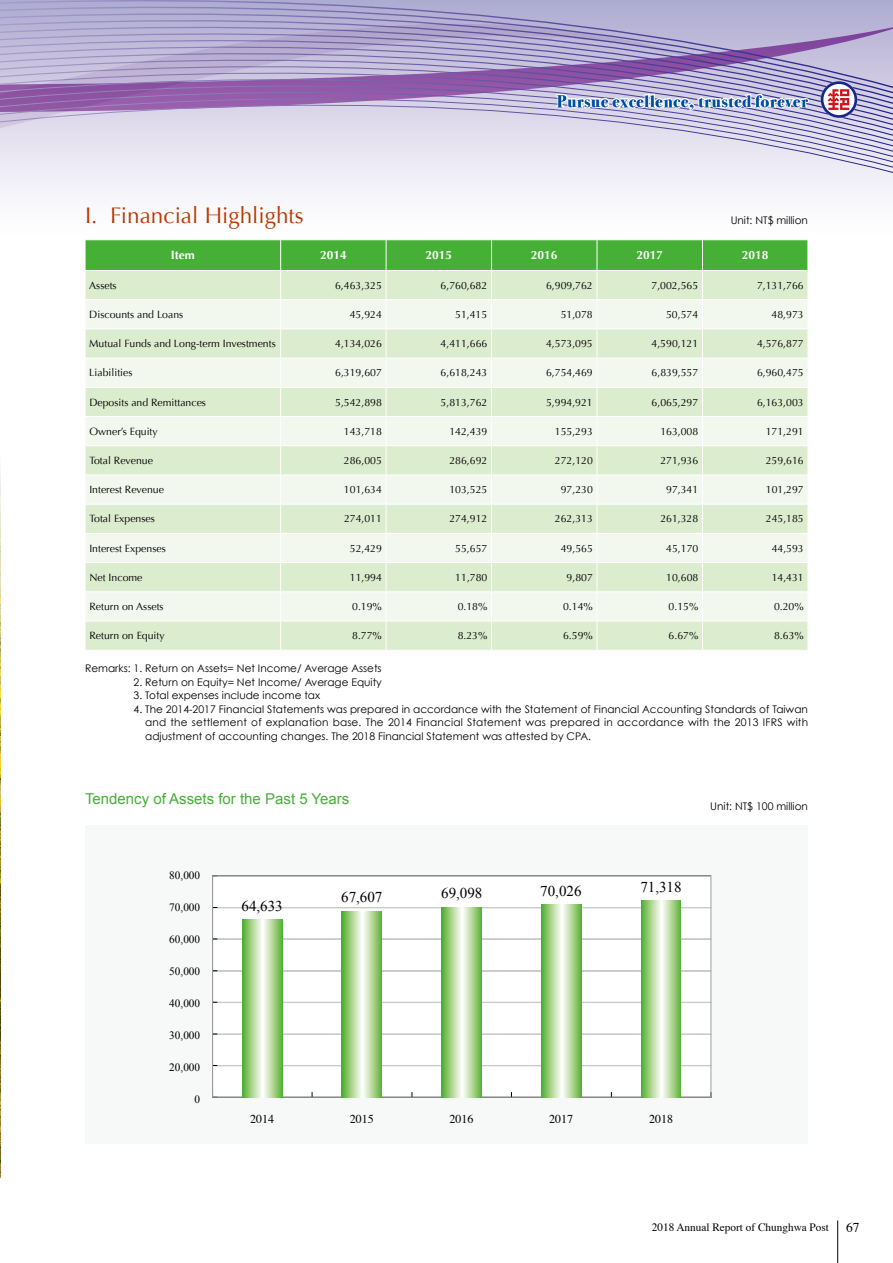
<style>
.page{position:relative;width:893px;height:1263px;background:#fff}
.page>*{position:absolute;margin:0;border:0;box-sizing:border-box;transform-origin:0 0}
.t1{font:22.5px "Optima";color:#ba3700}
.t2{font:700 16.5px "Bodoni Svty Two ITCTT";letter-spacing:.05em;color:#004ea2}
.t3{font:15px "Arial";color:#45b035}
.t4{font:15px "Times New Roman";color:#000}
.t5{font:13.5px "Times";color:#000}
.t6{font:700 12px "Optima";color:#fff}
.t7{font:12px "Times";color:#000}
.t8{font:11.25px "Times New Roman";color:#000}
.t9{font:11.25px "Times";color:#000}
.t10{font:10.5px "Optima";color:#000}
.t11{font:10.5px/13.5px "Century Gothic";color:#000;text-align:justify}
</style>
<div class="page">
<svg style="left:0;top:0;width:893px;height:194px;background:#c3bad9"></svg>
<img style="left:0;top:464px;width:1px;height:713px">
<div style="left:85px;top:825px;width:723px;height:319px;background:#f7f8f8"></div>
<div style="left:213px;top:876px;width:498px;height:221px;background:#fff"></div>
<div style="left:212px;top:1065px;width:499px;height:1px;border:1px solid #c9caca"></div>
<div style="left:212px;top:1034px;width:499px;height:1px;border:1px solid #c9caca"></div>
<div style="left:212px;top:1002px;width:499px;height:1px;border:1px solid #c9caca"></div>
<hr style="left:213px;top:971px;width:498px;height:1px;background:#c9caca">
<div style="left:212px;top:970px;width:499px;height:1px;border:1px solid #c9caca"></div>
<div style="left:212px;top:938px;width:499px;height:2px;border:1px solid #c9caca"></div>
<div style="left:212px;top:907px;width:499px;height:1px;border:1px solid #c9caca"></div>
<hr style="left:213px;top:1097px;width:498px;height:1px;background:#000">
<svg style="left:214px;top:907px;width:3px;height:160px"></svg>
<div style="left:212px;top:875px;width:499px;height:222px;border:1px solid #9fa0a0"></div>
<svg style="left:641px;top:901px;width:40px;height:196px;background:#aed798"></svg>
<svg style="left:541px;top:904px;width:40px;height:193px;background:#aed798"></svg>
<svg style="left:442px;top:907px;width:39px;height:190px;background:#b0d89a"></svg>
<svg style="left:342px;top:911px;width:40px;height:186px;background:#aed798"></svg>
<svg style="left:242px;top:919px;width:40px;height:178px;background:#aed798"></svg>
<svg style="left:85px;top:240px;width:723px;height:410px;background:#dbedd1"></svg>
<svg style="left:821px;top:81px;width:36px;height:37px"></svg>
<hr style="left:837px;top:1220px;width:1px;height:43px;background:#000">
<svg style="left:555px;top:76px;width:256px;height:43px"></svg>
<h2 class="t2" style="left:557px;top:88px;width:252px">Pursue excellence, trusted forever</h2>
<h1 class="t1" style="left:85px;top:203px;width:220px">I. Financial Highlights</h1>
<p class="t11" style="left:731px;top:213px;width:79px">Unit: NT$ million</p>
<p class="t6" style="left:171px;top:248px;width:25px">Item</p>
<p class="t6" style="left:320px;top:248px;width:28px">2014</p>
<p class="t6" style="left:425px;top:248px;width:28px">2015</p>
<p class="t6" style="left:531px;top:248px;width:28px">2016</p>
<p class="t6" style="left:636px;top:248px;width:28px">2017</p>
<p class="t6" style="left:742px;top:248px;width:28px">2018</p>
<p class="t10" style="left:89px;top:279px;width:29px">Assets</p>
<p class="t10" style="left:335px;top:279px;width:48px">6,463,325</p>
<p class="t10" style="left:441px;top:279px;width:48px">6,760,682</p>
<p class="t10" style="left:546px;top:279px;width:48px">6,909,762</p>
<p class="t10" style="left:651px;top:279px;width:48px">7,002,565</p>
<p class="t10" style="left:757px;top:279px;width:48px">7,131,766</p>
<p class="t10" style="left:89px;top:308px;width:95px">Discounts and Loans</p>
<p class="t10" style="left:350px;top:308px;width:34px">45,924</p>
<p class="t10" style="left:455px;top:308px;width:34px">51,415</p>
<p class="t10" style="left:561px;top:308px;width:34px">51,078</p>
<p class="t10" style="left:666px;top:308px;width:34px">50,574</p>
<p class="t10" style="left:772px;top:308px;width:34px">48,973</p>
<p class="t10" style="left:89px;top:337px;width:188px">Mutual Funds and Long-term Investments</p>
<p class="t10" style="left:335px;top:337px;width:48px">4,134,026</p>
<p class="t10" style="left:441px;top:337px;width:48px">4,411,666</p>
<p class="t10" style="left:546px;top:337px;width:48px">4,573,095</p>
<p class="t10" style="left:652px;top:337px;width:48px">4,590,121</p>
<p class="t10" style="left:757px;top:337px;width:48px">4,576,877</p>
<p class="t10" style="left:89px;top:367px;width:45px">Liabilities</p>
<p class="t10" style="left:335px;top:367px;width:48px">6,319,607</p>
<p class="t10" style="left:441px;top:367px;width:48px">6,618,243</p>
<p class="t10" style="left:546px;top:367px;width:48px">6,754,469</p>
<p class="t10" style="left:652px;top:367px;width:48px">6,839,557</p>
<p class="t10" style="left:757px;top:367px;width:48px">6,960,475</p>
<p class="t10" style="left:89px;top:396px;width:118px">Deposits and Remittances</p>
<p class="t10" style="left:335px;top:396px;width:48px">5,542,898</p>
<p class="t10" style="left:441px;top:396px;width:48px">5,813,762</p>
<p class="t10" style="left:546px;top:396px;width:48px">5,994,921</p>
<p class="t10" style="left:652px;top:396px;width:48px">6,065,297</p>
<p class="t10" style="left:757px;top:396px;width:48px">6,163,003</p>
<p class="t10" style="left:89px;top:425px;width:70px">Owner’s Equity</p>
<p class="t10" style="left:344px;top:425px;width:39px">143,718</p>
<p class="t10" style="left:449px;top:425px;width:39px">142,439</p>
<p class="t10" style="left:555px;top:425px;width:39px">155,293</p>
<p class="t10" style="left:660px;top:425px;width:39px">163,008</p>
<p class="t10" style="left:766px;top:425px;width:39px">171,291</p>
<p class="t10" style="left:89px;top:454px;width:65px">Total Revenue</p>
<p class="t10" style="left:344px;top:454px;width:39px">286,005</p>
<p class="t10" style="left:449px;top:454px;width:39px">286,692</p>
<p class="t10" style="left:555px;top:454px;width:39px">272,120</p>
<p class="t10" style="left:660px;top:454px;width:39px">271,936</p>
<p class="t10" style="left:766px;top:454px;width:39px">259,616</p>
<p class="t10" style="left:89px;top:483px;width:76px">Interest Revenue</p>
<p class="t10" style="left:344px;top:483px;width:39px">101,634</p>
<p class="t10" style="left:449px;top:483px;width:39px">103,525</p>
<p class="t10" style="left:561px;top:483px;width:34px">97,230</p>
<p class="t10" style="left:666px;top:483px;width:34px">97,341</p>
<p class="t10" style="left:766px;top:483px;width:39px">101,297</p>
<p class="t10" style="left:89px;top:513px;width:67px">Total Expenses</p>
<p class="t10" style="left:344px;top:513px;width:39px">274,011</p>
<p class="t10" style="left:449px;top:513px;width:39px">274,912</p>
<p class="t10" style="left:555px;top:513px;width:39px">262,313</p>
<p class="t10" style="left:660px;top:513px;width:39px">261,328</p>
<p class="t10" style="left:766px;top:513px;width:39px">245,185</p>
<p class="t10" style="left:89px;top:542px;width:78px">Interest Expenses</p>
<p class="t10" style="left:350px;top:542px;width:34px">52,429</p>
<p class="t10" style="left:455px;top:542px;width:34px">55,657</p>
<p class="t10" style="left:561px;top:542px;width:34px">49,565</p>
<p class="t10" style="left:666px;top:542px;width:34px">45,170</p>
<p class="t10" style="left:772px;top:542px;width:34px">44,593</p>
<p class="t10" style="left:89px;top:571px;width:55px">Net Income</p>
<p class="t10" style="left:350px;top:571px;width:34px">11,994</p>
<p class="t10" style="left:455px;top:571px;width:34px">11,780</p>
<p class="t10" style="left:567px;top:571px;width:28px">9,807</p>
<p class="t10" style="left:666px;top:571px;width:34px">10,608</p>
<p class="t10" style="left:772px;top:571px;width:34px">14,431</p>
<p class="t10" style="left:89px;top:600px;width:76px">Return on Assets</p>
<p class="t10" style="left:352px;top:600px;width:31px">0.19%</p>
<p class="t10" style="left:458px;top:600px;width:31px">0.18%</p>
<p class="t10" style="left:563px;top:600px;width:31px">0.14%</p>
<p class="t10" style="left:669px;top:600px;width:31px">0.15%</p>
<p class="t10" style="left:774px;top:600px;width:31px">0.20%</p>
<p class="t10" style="left:89px;top:630px;width:77px">Return on Equity</p>
<p class="t10" style="left:352px;top:630px;width:31px">8.77%</p>
<p class="t10" style="left:458px;top:630px;width:31px">8.23%</p>
<p class="t10" style="left:563px;top:630px;width:31px">6.59%</p>
<p class="t10" style="left:669px;top:630px;width:31px">6.67%</p>
<p class="t10" style="left:774px;top:630px;width:31px">8.63%</p>
<p class="t11" style="left:85px;top:662px;width:298px">Remarks: 1. Return on Assets= Net Income/ Average Assets</p>
<p class="t11" style="left:134px;top:675px;width:250px">2. Return on Equity= Net Income/ Average Equity</p>
<p class="t11" style="left:134px;top:689px;width:188px">3. Total expenses include income tax</p>
<p class="t11" style="left:145px;top:702px;width:664px;text-indent:-12px">4. The 2014-2017 Financial Statements was prepared in accordance with the Statement of Financial Accounting Standards of Taiwan and the settlement of explanation base. The 2014 Financial Statement was prepared in accordance with the 2013 IFRS with adjustment of accounting changes. The 2018 Financial Statement was attested by CPA.</p>
<h3 class="t3" style="left:85px;top:789px;width:266px">Tendency of Assets for the Past 5 Years</h3>
<p class="t11" style="left:710px;top:799px;width:99px">Unit: NT$ 100 million</p>
<p class="t8" style="left:169px;top:867px;width:32px">80,000</p>
<p class="t8" style="left:169px;top:899px;width:32px">70,000</p>
<p class="t8" style="left:169px;top:931px;width:32px">60,000</p>
<p class="t8" style="left:169px;top:963px;width:32px">50,000</p>
<p class="t8" style="left:169px;top:995px;width:32px">40,000</p>
<p class="t8" style="left:169px;top:1027px;width:32px">30,000</p>
<p class="t8" style="left:169px;top:1060px;width:32px">20,000</p>
<p class="t8" style="left:195px;top:1092px;width:7px">0</p>
<h3 class="t4" style="left:241px;top:895px;width:43px">64,633</h3>
<h3 class="t4" style="left:341px;top:887px;width:43px">67,607</h3>
<h3 class="t4" style="left:441px;top:883px;width:43px">69,098</h3>
<h3 class="t4" style="left:540px;top:880px;width:43px">70,026</h3>
<h3 class="t4" style="left:640px;top:877px;width:43px">71,318</h3>
<p class="t7" style="left:250px;top:1107px;width:25px">2014</p>
<p class="t7" style="left:350px;top:1107px;width:25px">2015</p>
<p class="t7" style="left:450px;top:1107px;width:25px">2016</p>
<p class="t7" style="left:549px;top:1107px;width:25px">2017</p>
<p class="t7" style="left:649px;top:1107px;width:25px">2018</p>
<p class="t9" style="left:652px;top:1217px;width:179px">2018 Annual Report of Chunghwa Post</p>
<p class="t5" style="left:846px;top:1214px;width:15px">67</p>
</div>
